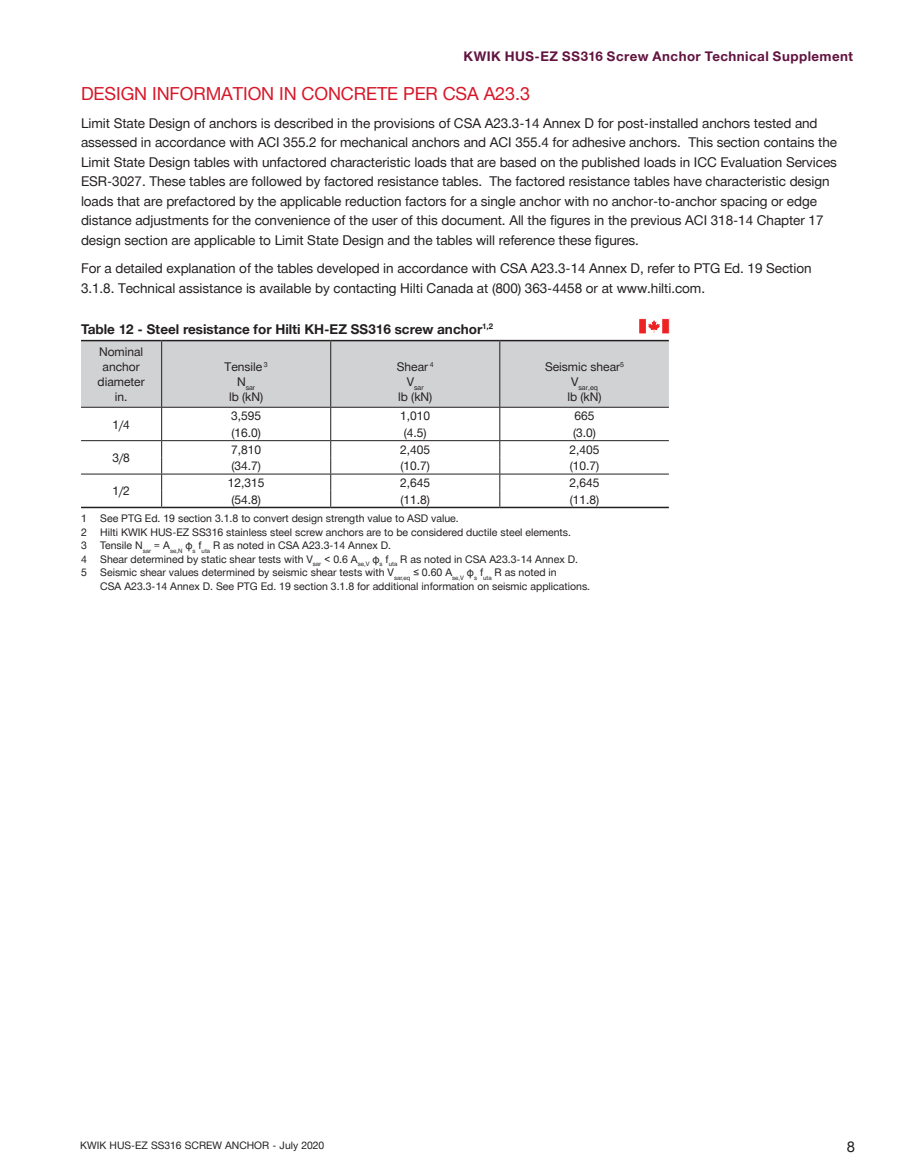
<style>
.page{position:relative;width:905px;height:1175px;background:#fff}
.page>*{position:absolute;margin:0;border:0;box-sizing:border-box;transform-origin:0 0}
.t1{font:18px "Hilti";letter-spacing:-.005em;color:#d71729}
.t2{font:14.85px "Hilti";color:#231f20}
.t3{font:13.5px/19.5px "Hilti";letter-spacing:-.005em;color:#231f20}
.t4{font:700 13.5px "Hilti";color:#231f20}
.t5{font:700 13.35px "Hilti";letter-spacing:.035em;color:#621340}
.t6{font:12px/15px "Hilti";color:#231f20;text-align:center}
.t7{font:10.5px/13.5px "Hilti";color:#231f20}
.t8{font:10.35px "Hilti";color:#231f20}
.t9{font:7.05px "Hilti";color:#231f20}
</style>
<div class="page">
<svg style="left:640px;top:320px;width:27px;height:12px"></svg>
<div style="left:638px;top:318px;width:31px;height:16px;border:1px solid #fff"></div>
<svg style="left:648px;top:320px;width:12px;height:13px"></svg>
<svg style="left:81px;top:341px;width:588px;height:166px"></svg>
<hr style="left:81px;top:440px;width:81px;height:1px;background:#231f20">
<hr style="left:81px;top:473px;width:81px;height:1px;background:#231f20">
<hr style="left:81px;top:407px;width:81px;height:1px;background:#231f20">
<hr style="left:81px;top:340px;width:81px;height:1px;background:#231f20">
<hr style="left:162px;top:340px;width:169px;height:1px;background:#231f20">
<hr style="left:331px;top:340px;width:169px;height:1px;background:#231f20">
<hr style="left:500px;top:340px;width:169px;height:1px;background:#231f20">
<hr style="left:81px;top:507px;width:81px;height:1px;background:#231f20">
<hr style="left:162px;top:507px;width:169px;height:1px;background:#231f20">
<hr style="left:331px;top:507px;width:169px;height:1px;background:#231f20">
<hr style="left:500px;top:507px;width:169px;height:1px;background:#231f20">
<p class="t5" style="left:463px;top:47px;width:391px">KWIK HUS-EZ SS316 Screw Anchor Technical Supplement</p>
<h1 class="t1" style="left:81px;top:81px;width:450px">DESIGN INFORMATION IN CONCRETE PER CSA A23.3</h1>
<p class="t3" style="left:81px;top:113px;width:757px">Limit State Design of anchors is described in the provisions of CSA A23.3-14 Annex D for post-installed anchors tested and assessed in accordance with ACI 355.2 for mechanical anchors and ACI 355.4 for adhesive anchors. This section contains the Limit State Design tables with unfactored characteristic loads that are based on the published loads in ICC Evaluation Services ESR-3027. These tables are followed by factored resistance tables. The factored resistance tables have characteristic design loads that are prefactored by the applicable reduction factors for a single anchor with no anchor-to-anchor spacing or edge distance adjustments for the convenience of the user of this document. All the figures in the previous ACI 318-14 Chapter 17 design section are applicable to Limit State Design and the tables will reference these figures.</p>
<p class="t3" style="left:81px;top:258px;width:732px">For a detailed explanation of the tables developed in accordance with CSA A23.3-14 Annex D, refer to PTG Ed. 19 Section<br>3.1.8. Technical assistance is available by contacting Hilti Canada at (800) 363-4458 or at www.hilti.com.</p>
<p class="t4" style="left:81px;top:319px;width:413px">Table 12 - Steel resistance for Hilti KH-EZ SS316 screw anchor<sup>1,2</sup></p>
<p class="t6" style="left:98px;top:344px;width:49px">Nominal anchor diameter in.</p>
<p class="t6" style="left:224px;top:359px;width:45px">Tensile <sup>3</sup></p>
<p class="t9" style="left:237px;top:383px;width:20px"><sup>N</sup>sar</p>
<p class="t6" style="left:229px;top:389px;width:36px">lb (kN)</p>
<p class="t6" style="left:397px;top:359px;width:38px">Shear <sup>4</sup></p>
<p class="t9" style="left:407px;top:383px;width:18px"><sup>V</sup>sar</p>
<p class="t6" style="left:398px;top:389px;width:36px">lb (kN)</p>
<p class="t6" style="left:545px;top:359px;width:81px">Seismic shear<sup>5</sup></p>
<p class="t9" style="left:571px;top:383px;width:28px"><sup>V</sup>sar,eq</p>
<p class="t6" style="left:567px;top:389px;width:36px">lb (kN)</p>
<p class="t6" style="left:112px;top:416px;width:19px">1/4</p>
<p class="t6" style="left:112px;top:450px;width:19px">3/8</p>
<p class="t6" style="left:112px;top:483px;width:19px">1/2</p>
<p class="t6" style="left:231px;top:408px;width:32px">3,595</p>
<p class="t6" style="left:400px;top:408px;width:32px">1,010</p>
<p class="t6" style="left:574px;top:408px;width:22px">665</p>
<p class="t6" style="left:231px;top:425px;width:31px">(16.0)</p>
<p class="t6" style="left:404px;top:425px;width:24px">(4.5)</p>
<p class="t6" style="left:573px;top:425px;width:24px">(3.0)</p>
<p class="t6" style="left:231px;top:441px;width:32px">7,810</p>
<p class="t6" style="left:400px;top:441px;width:32px">2,405</p>
<p class="t6" style="left:569px;top:441px;width:32px">2,405</p>
<p class="t6" style="left:231px;top:458px;width:31px">(34.7)</p>
<p class="t6" style="left:400px;top:458px;width:31px">(10.7)</p>
<p class="t6" style="left:569px;top:458px;width:31px">(10.7)</p>
<p class="t6" style="left:228px;top:475px;width:38px">12,315</p>
<p class="t6" style="left:400px;top:475px;width:32px">2,645</p>
<p class="t6" style="left:569px;top:475px;width:32px">2,645</p>
<p class="t6" style="left:231px;top:492px;width:31px">(54.8)</p>
<p class="t6" style="left:400px;top:492px;width:31px">(11.8)</p>
<p class="t6" style="left:569px;top:492px;width:31px">(11.8)</p>
<p class="t7" style="left:81px;top:512px;width:7px">1</p>
<p class="t7" style="left:100px;top:512px;width:360px">See PTG Ed. 19 section 3.1.8 to convert design strength value to ASD value.</p>
<p class="t7" style="left:81px;top:525px;width:7px">2</p>
<p class="t7" style="left:100px;top:525px;width:472px">Hilti KWIK HUS-EZ SS316 stainless steel screw anchors are to be considered ductile steel elements.</p>
<p class="t7" style="left:81px;top:539px;width:7px">3</p>
<p class="t7" style="left:100px;top:539px;width:292px">Tensile N<sub>sar</sub> = A<sub>se,N</sub> ф<sub>s</sub> f<sub>uta</sub> R as noted in CSA A23.3-14 Annex D.</p>
<p class="t7" style="left:81px;top:552px;width:7px">4</p>
<p class="t7" style="left:100px;top:552px;width:479px">Shear determined by static shear tests with V<sub>sar</sub> &lt; 0.6 A<sub>se,V</sub> ф<sub>s</sub> f<sub>uta</sub> R as noted in CSA A23.3-14 Annex D.</p>
<p class="t7" style="left:81px;top:566px;width:7px">5</p>
<p class="t7" style="left:100px;top:566px;width:491px">Seismic shear values determined by seismic shear tests with V<sub>sar,eq</sub> ≤ 0.60 A<sub>se,V</sub> ф<sub>s</sub> f<sub>uta</sub> R as noted in<br>CSA A23.3-14 Annex D. See PTG Ed. 19 section 3.1.8 for additional information on seismic applications.</p>
<p class="t8" style="left:80px;top:1137px;width:245px">KWIK HUS-EZ SS316 SCREW ANCHOR - July 2020</p>
<p class="t2" style="left:846px;top:1136px;width:10px">8</p>
</div>
